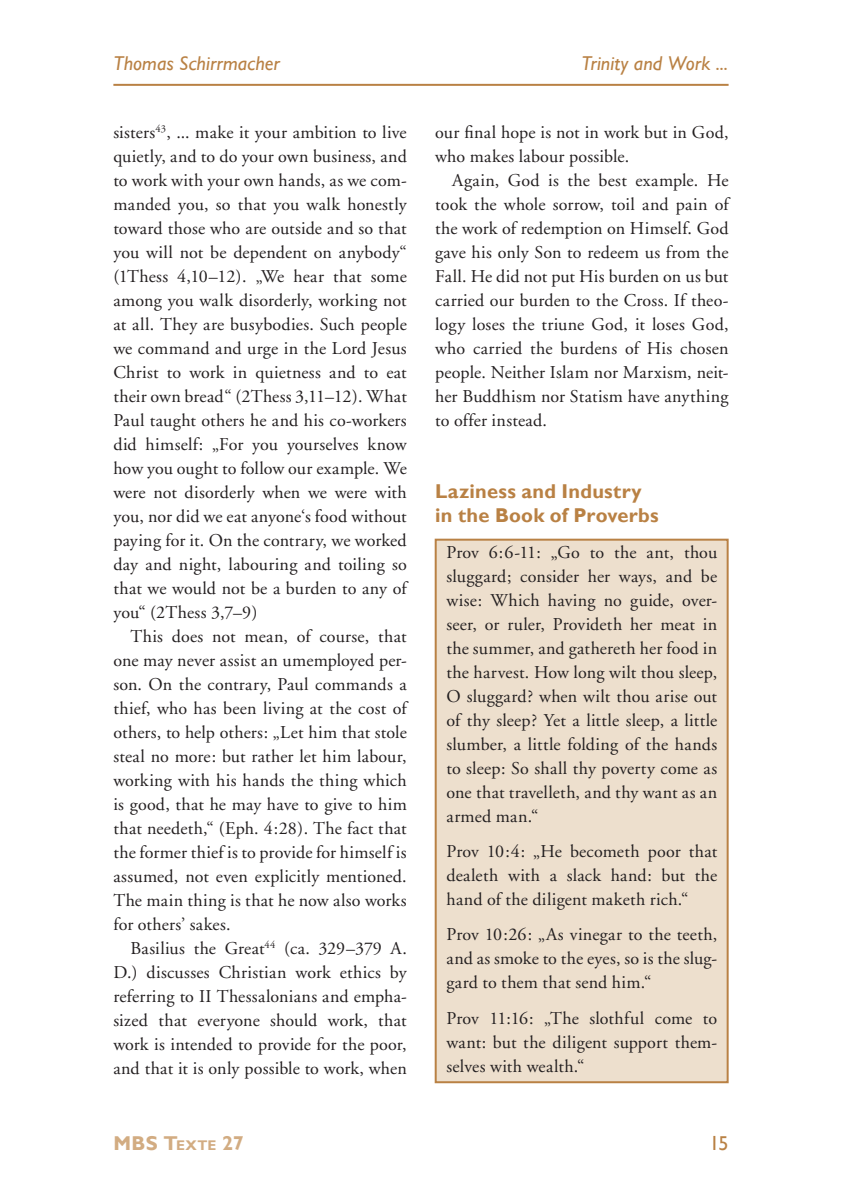
<style>
.page{position:relative;width:842px;height:1191px;background:#fff}
.page>*{position:absolute;margin:0;border:0;box-sizing:border-box;transform-origin:0 0}
.t1{font:700 20px/24px "Gill Sans";letter-spacing:.01em;color:#b98144}
.t2{font:italic 20px "Gill Sans";letter-spacing:.005em;color:#b98144}
.t3{font:700 20px "Gill Sans";color:#d2ac82}
.t4{font:20px "Gill Sans";color:#b98144}
.t5{font:18px/24px "Adobe Garamond";letter-spacing:.01em;color:#231f20;text-align:justify}
.s1{font-size:14px}
</style>
<div class="page">
<hr style="left:113px;top:84px;width:616px;height:2px;background:#b98144">
<div style="left:436px;top:539px;width:292px;height:543px;background:#eddfcd"></div>
<div style="left:435px;top:538px;width:294px;height:545px;border:2px solid #b98144"></div>
<p class="t2" style="left:113px;top:52px;width:168px">Thomas Schirrmacher</p>
<p class="t2" style="left:581px;top:52px;width:148px">Trinity and Work ...</p>
<p class="t5" style="left:113px;top:121px;width:295px">sisters<sup>43</sup>, ... make it your ambition to live quietly, and to do your own business, and to work with your own hands, as we com&shy;manded you, so that you walk honestly toward those who are outside and so that you will not be dependent on anybody“ (1Thess 4,10–12). „We hear that some among you walk disorderly, working not at all. They are busybodies. Such people we command and urge in the Lord Jesus Christ to work in quietness and to eat their own bread“ (2Thess 3,11–12). What Paul taught others he and his co-workers did himself: „For you yourselves know how you ought to follow our example. We were not disorderly when we were with you, nor did we eat anyone‘s food without paying for it. On the contrary, we worked day and night, labouring and toiling so that we would not be a burden to any of you“ (2Thess 3,7–9)</p>
<p class="t5" style="left:113px;top:625px;width:295px;text-indent:17px">This does not mean, of course, that one may never assist an umemployed per&shy;son. On the contrary, Paul commands a thief, who has been living at the cost of others, to help others: „Let him that stole steal no more: but rather let him labour, working with his hands the thing which is good, that he may have to give to him that needeth,“ (Eph. 4:28). The fact that the former thief is to provide for himself is assumed, not even explicitly mentioned.<br>The main thing is that he now also works for others’ sakes.</p>
<p class="t5" style="left:113px;top:937px;width:295px;text-indent:17px">Basilius the Great<sup>44</sup> (ca. 329–379 A.<br>D.) discusses Christian work ethics by referring to II Thessalonians and empha&shy;sized that everyone should work, that work is intended to provide for the poor, and that it is only possible to work, when</p>
<p class="t5" style="left:435px;top:121px;width:295px">our final hope is not in work but in God, who makes labour possible.</p>
<p class="t5" style="left:435px;top:169px;width:295px;text-indent:17px">Again, God is the best example. He took the whole sorrow, toil and pain of the work of redemption on Himself. God gave his only Son to redeem us from the Fall. He did not put His burden on us but carried our burden to the Cross. If theo&shy;logy loses the triune God, it loses God, who carried the burdens of His chosen people. Neither Islam nor Marxism, neit&shy;her Buddhism nor Statism have anything to offer instead.</p>
<p class="t1" style="left:435px;top:479px;width:225px">Laziness and Industry in the Book of Proverbs</p>
<p class="t5" style="left:446px;top:540px;width:272px">Prov 6:6-11: „Go to the ant, thou sluggard; consider her ways, and be wise: Which having no guide, over&shy;seer, or ruler, Provideth her meat in the summer, and gathereth her food in the harvest. How long wilt thou sleep, O sluggard? when wilt thou arise out of thy sleep? Yet a little sleep, a little slumber, a little folding of the hands to sleep: So shall thy poverty come as one that travelleth, and thy want as an armed man.“</p>
<p class="t5" style="left:446px;top:840px;width:272px">Prov 10:4: „He becometh poor that dealeth with a slack hand: but the hand of the diligent maketh rich.“</p>
<p class="t5" style="left:446px;top:923px;width:272px">Prov 10:26: „As vinegar to the teeth, and as smoke to the eyes, so is the slug&shy;gard to them that send him.“</p>
<p class="t5" style="left:446px;top:1006px;width:272px">Prov 11:16: „The slothful come to want: but the diligent support them&shy;selves with wealth.“</p>
<p class="t3" style="left:113px;top:1131px;width:132px">MBS T<span class="s1">EXTE</span> 27</p>
<p class="t4" style="left:709px;top:1131px;width:21px">15</p>
</div>
